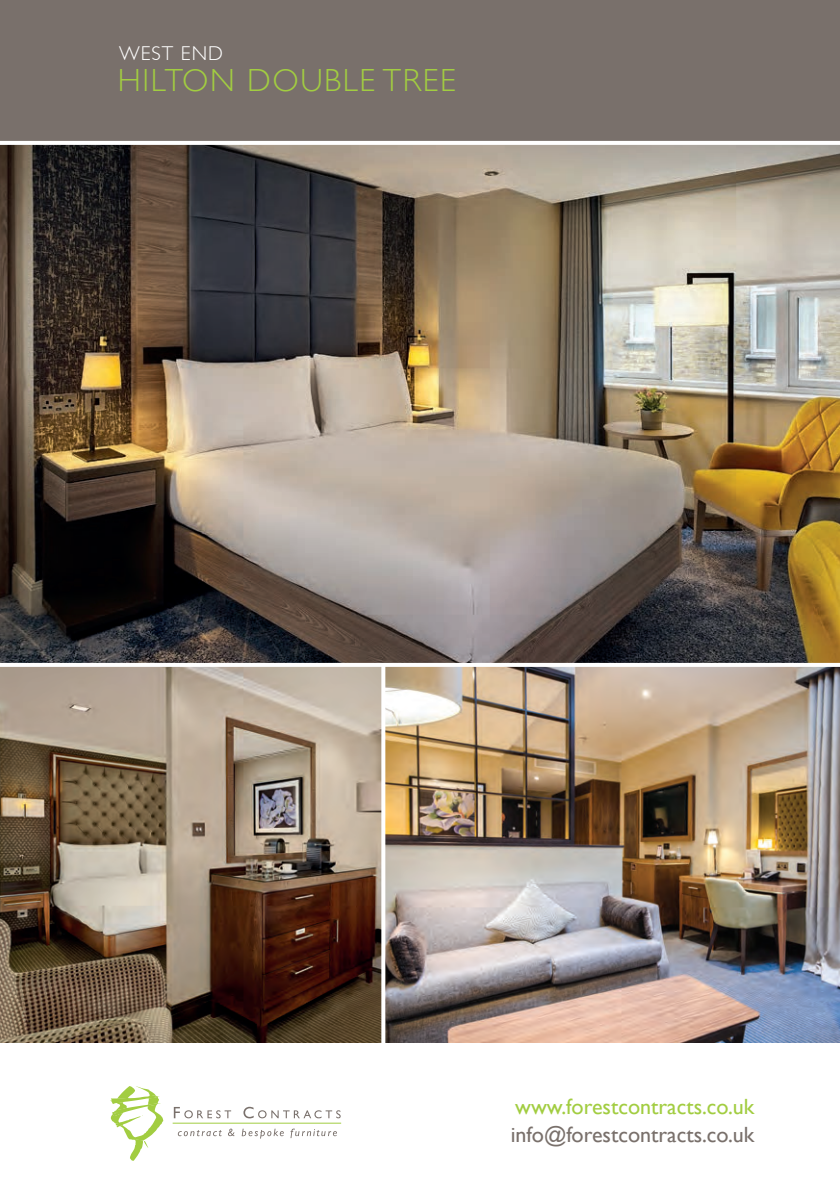
<style>
.page{position:relative;width:840px;height:1191px;background:#fff}
.page>*{position:absolute;margin:0;border:0;box-sizing:border-box;transform-origin:0 0}
.t1{font:300 32px "Gill Sans";letter-spacing:.05em;color:#a2cd41}
.t2{font:22px "Gill Sans";color:#79706b}
.t3{font:22px "Gill Sans";color:#a2cd41}
.t4{font:300 20px "Gill Sans";letter-spacing:.05em;color:#fff}
</style>
<div class="page">
<svg style="left:110px;top:1086px;width:53px;height:74px"></svg>
<svg style="left:174px;top:1106px;width:166px;height:12px"></svg>
<svg style="left:178px;top:1128px;width:159px;height:10px"></svg>
<hr style="left:172px;top:1122px;width:169px;height:1px;background:#a2cd41">
<div style="left:0;top:0;width:839px;height:143px;background:#79706b"></div>
<img style="left:0;top:145px;width:839px;height:518px">
<img style="left:0;top:667px;width:839px;height:375px">
<hr style="left:0;top:141px;width:839px;height:4px;background:#fff">
<svg style="left:381px;top:667px;width:4px;height:376px"></svg>
<p class="t4" style="left:119px;top:37px;width:105px">WEST END</p>
<h1 class="t1" style="left:118px;top:56px;width:339px">HILTON DOUBLE TREE</h1>
<p class="t3" style="left:515px;top:1094px;width:240px">www.forestcontracts.co.uk</p>
<p class="t2" style="left:510px;top:1122px;width:245px">info@forestcontracts.co.uk</p>
</div>
